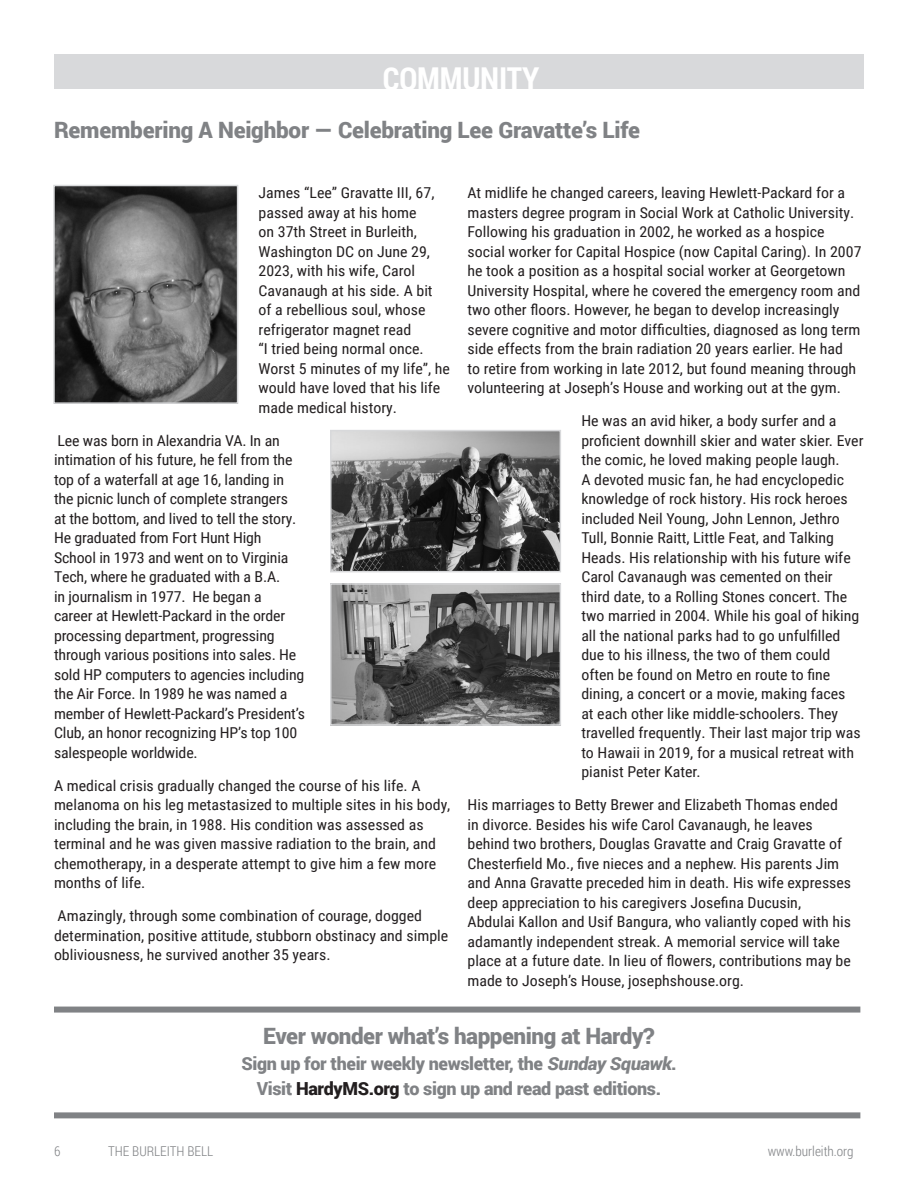
<style>
.page{position:relative;width:918px;height:1188px;background:#fff}
.page>*{position:absolute;margin:0;border:0;box-sizing:border-box;transform-origin:0 0}
.t1{font:700 31.5px "Roboto Condensed";letter-spacing:-.005em;color:#fff}
.univers-general_para{font:900 22.5px "Roboto";letter-spacing:-.01em;color:#808285}
.univers-general_para-2{font:900 18px/25.5px "Roboto";letter-spacing:-.02em;color:#808285;text-align:center}
.univers-general_para-3{font:15px/19.5px "Roboto Condensed";color:#231f20;scale:1.06 1}
.t2{font:300 13.5px "Roboto Condensed";color:#808285}
.s1{font-style:italic}
.s2{color:#231f20}
</style>
<div class="page">
<div style="left:54px;top:54px;width:810px;height:35px;background:#d8d9db"></div>
<div style="left:54px;top:1007px;width:806px;height:6px;background:#808285"></div>
<div style="left:54px;top:1112px;width:806px;height:6px;background:#808285"></div>
<img style="left:56px;top:188px;width:179px;height:213px">
<div style="left:53px;top:185px;width:185px;height:219px;border:2px solid #d8d9db"></div>
<img style="left:333px;top:433px;width:225px;height:136px">
<div style="left:330px;top:430px;width:231px;height:142px;border:2px solid #d8d9db"></div>
<img style="left:333px;top:586px;width:225px;height:137px">
<div style="left:330px;top:583px;width:231px;height:143px;border:2px solid #d8d9db"></div>
<p class="t1" style="left:383px;top:57px;width:158px">COMMUNITY</p>
<p class="univers-general_para" style="left:54px;top:114px;width:587px">Remembering A Neighbor — Celebrating Lee Gravatte’s Life</p>
<p class="univers-general_para-3" style="left:259px;top:182px;width:182px">James “Lee” Gravatte III, 67, passed away at his home<br>on 37th Street in Burleith,<br>Washington DC on June 29,<br>2023, with his wife, Carol<br>Cavanaugh at his side. A bit<br>of a rebellious soul, whose refrigerator magnet read<br>“I tried being normal once.<br>Worst 5 minutes of my life”, he would have loved that his life made medical history.</p>
<p class="univers-general_para-3" style="left:54px;top:430px;width:238px">Lee was born in Alexandria VA. In an intimation of his future, he fell from the top of a waterfall at age 16, landing in the picnic lunch of complete strangers<br>at the bottom, and lived to tell the story.<br>He graduated from Fort Hunt High School in 1973 and went on to Virginia Tech, where he graduated with a B.A.<br>in journalism in 1977. He began a<br>career at Hewlett-Packard in the order processing department, progressing through various positions into sales. He sold HP computers to agencies including the Air Force. In 1989 he was named a member of Hewlett-Packard’s President’s Club, an honor recognizing HP’s top 100 salespeople worldwide.</p>
<p class="univers-general_para-3" style="left:54px;top:775px;width:375px">A medical crisis gradually changed the course of his life. A melanoma on his leg metastasized to multiple sites in his body, including the brain, in 1988. His condition was assessed as terminal and he was given massive radiation to the brain, and chemotherapy, in a desperate attempt to give him a few more months of life.</p>
<p class="univers-general_para-3" style="left:54px;top:905px;width:373px">Amazingly, through some combination of courage, dogged determination, positive attitude, stubborn obstinacy and simple obliviousness, he survived another 35 years.</p>
<p class="univers-general_para-3" style="left:468px;top:182px;width:373px">At midlife he changed careers, leaving Hewlett-Packard for a masters degree program in Social Work at Catholic University.<br>Following his graduation in 2002, he worked as a hospice social worker for Capital Hospice (now Capital Caring). In 2007 he took a position as a hospital social worker at Georgetown University Hospital, where he covered the emergency room and two other floors. However, he began to develop increasingly severe cognitive and motor difficulties, diagnosed as long term side effects from the brain radiation 20 years earlier. He had<br>to retire from working in late 2012, but found meaning through volunteering at Joseph’s House and working out at the gym.</p>
<p class="univers-general_para-3" style="left:581px;top:410px;width:268px">He was an avid hiker, a body surfer and a proficient downhill skier and water skier. Ever the comic, he loved making people laugh.<br>A devoted music fan, he had encyclopedic knowledge of rock history. His rock heroes included Neil Young, John Lennon, Jethro Tull, Bonnie Raitt, Little Feat, and Talking Heads. His relationship with his future wife Carol Cavanaugh was cemented on their third date, to a Rolling Stones concert. The two married in 2004. While his goal of hiking all the national parks had to go unfulfilled due to his illness, the two of them could often be found on Metro en route to fine dining, a concert or a movie, making faces<br>at each other like middle-schoolers. They travelled frequently. Their last major trip was to Hawaii in 2019, for a musical retreat with pianist Peter Kater.</p>
<p class="univers-general_para-3" style="left:468px;top:794px;width:363px">His marriages to Betty Brewer and Elizabeth Thomas ended in divorce. Besides his wife Carol Cavanaugh, he leaves behind two brothers, Douglas Gravatte and Craig Gravatte of Chesterfield Mo., five nieces and a nephew. His parents Jim and Anna Gravatte preceded him in death. His wife expresses deep appreciation to his caregivers Josefina Ducusin, Abdulai Kallon and Usif Bangura, who valiantly coped with his adamantly independent streak. A memorial service will take place at a future date. In lieu of flowers, contributions may be made to Joseph’s House, josephshouse.org.</p>
<p class="univers-general_para" style="left:263px;top:1020px;width:393px">Ever wonder what’s happening at Hardy?</p>
<p class="univers-general_para-2" style="left:241px;top:1050px;width:437px">Sign up for their weekly newsletter, the <span class="s1">Sunday Squawk</span>.<br>Visit <span class="s2">HardyMS.org</span> to sign up and read past editions.</p>
<p class="t2" style="left:54px;top:1141px;width:8px">6</p>
<p class="t2" style="left:108px;top:1141px;width:107px">THE BURLEITH BELL</p>
<p class="t2" style="left:768px;top:1141px;width:87px">www.burleith.org</p>
</div>
